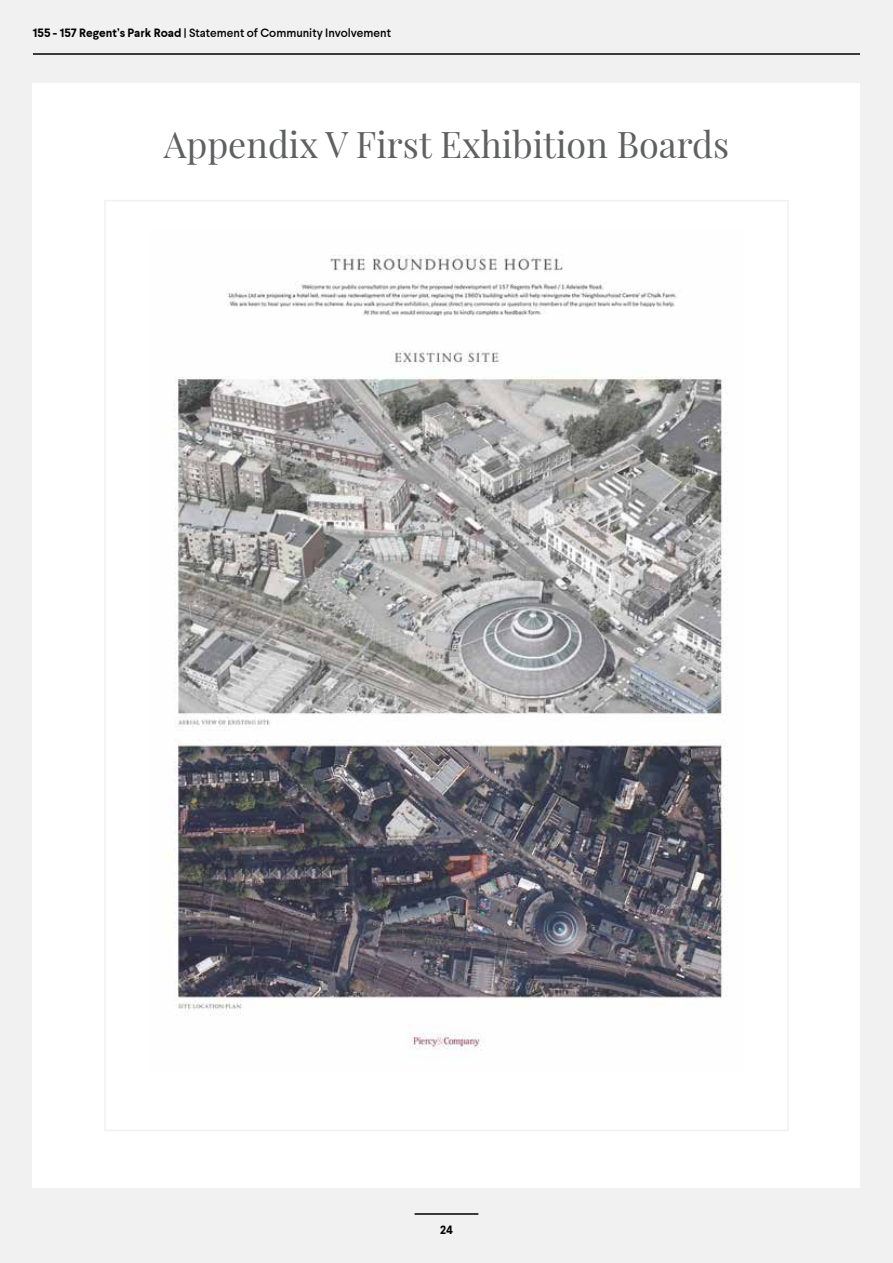
<style>
.page{position:relative;width:893px;height:1263px;background:#f1f1f2}
.page>*{position:absolute;margin:0;border:0;box-sizing:border-box;transform-origin:0 0}
.t1{font:36px "Playfair Display";color:#5f6062}
.t2{font:500 12px "Larsseit";color:#000}
.t3{font:700 12px "Larsseit";color:#000}
.s1{font-weight:700}
</style>
<div class="page">
<div style="left:33px;top:84px;width:827px;height:1104px;background:#fff"></div>
<hr style="left:33px;top:53px;width:827px;height:2px;background:#000">
<hr style="left:415px;top:1213px;width:63px;height:2px;background:#000">
<img style="left:166px;top:255px;width:559px;height:795px">
<p class="t2" style="left:33px;top:26px;width:360px"><span class="s1">155 - 157 Regent’s Park Road</span> | Statement of Community Involvement</p>
<h1 class="t1" style="left:164px;top:116px;width:567px">Appendix V First Exhibition Boards</h1>
<p class="t3" style="left:440px;top:1222px;width:14px">24</p>
</div>
